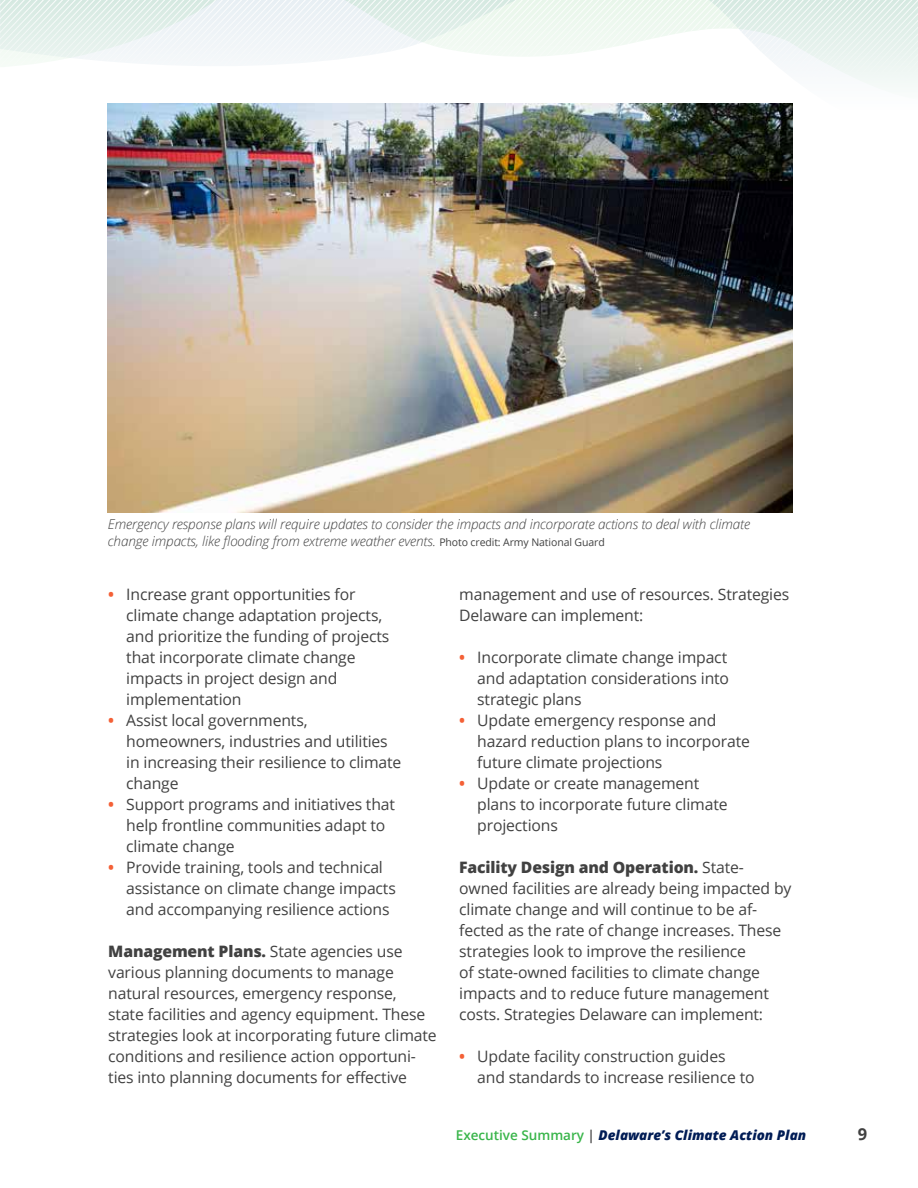
<style>
.page{position:relative;width:918px;height:1188px;background:#fff}
.page>*{position:absolute;margin:0;border:0;box-sizing:border-box;transform-origin:0 0}
.t1{font:700 16.5px "Open Sans";color:#414141}
.t2{font:15.75px/21px "Open Sans";letter-spacing:-.01em;color:#414141}
.t3{font:italic 300 13.5px/16.5px "Open Sans";letter-spacing:-.01em;color:#414141}
.t4{font:italic 800 13.5px "Open Sans";color:#001c55}
.s1{font-weight:400;font-style:normal;font-size:10.5px}
.s2{font-weight:700;color:#f46036}
.s3{font-weight:800}
.s4{font-weight:600;font-style:normal;color:#39b54a}
.s5{font-weight:600;font-style:normal;color:#414141}
</style>
<div class="page">
<svg style="left:577px;top:0;width:53px;height:104px"></svg>
<svg style="left:290px;top:0;width:287px;height:104px"></svg>
<svg style="left:630px;top:0;width:288px;height:149px"></svg>
<svg style="left:0;top:0;width:290px;height:149px"></svg>
<img style="left:108px;top:104px;width:684px;height:409px">
<p class="t3" style="left:108px;top:516px;width:644px">Emergency response plans will require updates to consider the impacts and incorporate actions to deal with climate change impacts, like flooding from extreme weather events. <span class="s1">Photo credit: Army National Guard</span></p>
<p class="t2" style="left:126px;top:583px;width:264px;text-indent:-18px"><span class="s2">•</span> Increase grant opportunities for climate change adaptation projects, and prioritize the funding of projects that incorporate climate change impacts in project design and implementation</p>
<p class="t2" style="left:126px;top:709px;width:277px;text-indent:-18px"><span class="s2">•</span> Assist local governments, homeowners, industries and utilities in increasing their resilience to climate change</p>
<p class="t2" style="left:126px;top:793px;width:270px;text-indent:-18px"><span class="s2">•</span> Support programs and initiatives that help frontline communities adapt to climate change</p>
<p class="t2" style="left:126px;top:856px;width:271px;text-indent:-18px"><span class="s2">•</span> Provide training, tools and technical assistance on climate change impacts and accompanying resilience actions</p>
<p class="t2" style="left:108px;top:940px;width:330px"><span class="s3">Management Plans.</span> State agencies use various planning documents to manage natural resources, emergency response,<br>state facilities and agency equipment. These strategies look at incorporating future climate conditions and resilience action opportuni&shy;ties into planning documents for effective</p>
<p class="t2" style="left:459px;top:583px;width:331px">management and use of resources. Strategies<br>Delaware can implement:</p>
<p class="t2" style="left:477px;top:646px;width:253px;text-indent:-18px"><span class="s2">•</span> Incorporate climate change impact and adaptation considerations into strategic plans</p>
<p class="t2" style="left:477px;top:709px;width:274px;text-indent:-18px"><span class="s2">•</span> Update emergency response and hazard reduction plans to incorporate future climate projections</p>
<p class="t2" style="left:477px;top:772px;width:252px;text-indent:-18px"><span class="s2">•</span> Update or create management plans to incorporate future climate projections</p>
<p class="t2" style="left:459px;top:856px;width:334px"><span class="s3">Facility Design and Operation.</span> State&shy;owned facilities are already being impacted by climate change and will continue to be af&shy;fected as the rate of change increases. These strategies look to improve the resilience<br>of state-owned facilities to climate change impacts and to reduce future management costs. Strategies Delaware can implement:</p>
<p class="t2" style="left:477px;top:1045px;width:279px;text-indent:-18px"><span class="s2">•</span> Update facility construction guides and standards to increase resilience to</p>
<p class="t4" style="left:456px;top:1125px;width:352px"><span class="s4">Executive Summary</span> <span class="s5">|</span> Delaware’s Climate Action Plan</p>
<p class="t1" style="left:858px;top:1122px;width:11px">9</p>
</div>
